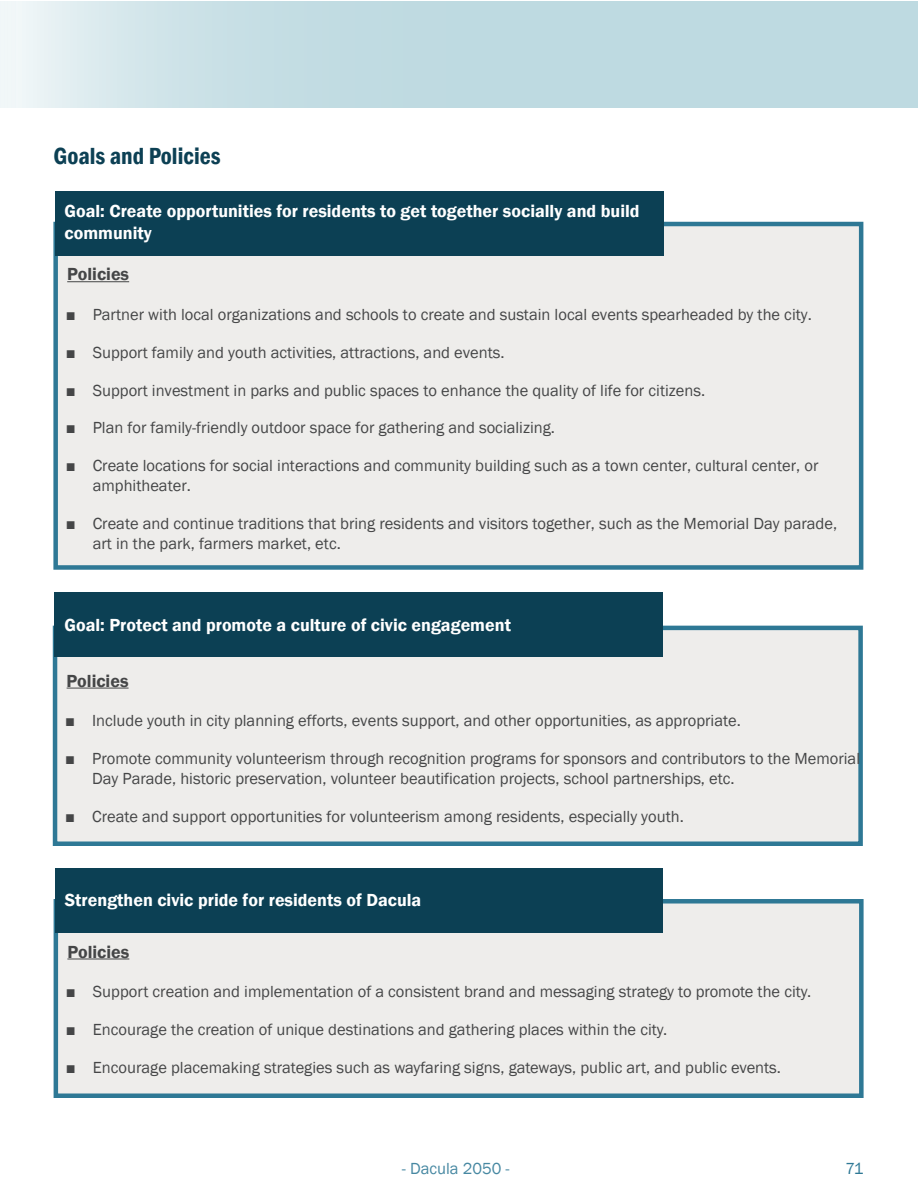
<style>
.page{position:relative;width:918px;height:1188px;background:#fff}
.page>*{position:absolute;margin:0;border:0;box-sizing:border-box;transform-origin:0 0}
.Sub-Heading{font:600 condensed 24px "Franklin Gothic";color:#0c4054}
.Body_Text{font:600 18px/21.6px "Franklin Gothic";color:#fff}
.Body_Text-2{font:600 18px "Franklin Gothic";color:#454647}
.t1{font:16.5px/19.8px "Franklin Gothic";color:#454647}
.t2{font:16.5px "Franklin Gothic";color:#4788a2}
.t3{font:16.5px "Franklin Gothic";color:#2e7895}
.s1{font-weight:800}
</style>
<div class="page">
<svg style="left:0;top:1px;width:918px;height:107px;background:#c6dee4"></svg>
<div style="left:53px;top:222px;width:810px;height:348px;background:#eeedeb;border:4px solid #2e7895"></div>
<div style="left:55px;top:191px;width:608px;height:65px;background:#0c4054"></div>
<div style="left:53px;top:626px;width:810px;height:220px;background:#eeedeb;border:4px solid #2e7895"></div>
<hr style="left:67px;top:281px;width:62px;height:1px;background:#454647">
<hr style="left:67px;top:688px;width:62px;height:1px;background:#454647">
<div style="left:55px;top:592px;width:608px;height:65px;background:#0c4054"></div>
<div style="left:54px;top:899px;width:810px;height:199px;background:#eeedeb;border:4px solid #2e7895"></div>
<div style="left:55px;top:868px;width:608px;height:65px;background:#0c4054"></div>
<hr style="left:67px;top:959px;width:62px;height:1px;background:#454647">
<p class="Sub-Heading" style="left:53px;top:140px;width:169px">Goals and Policies</p>
<p class="Body_Text" style="left:65px;top:201px;width:577px">Goal: Create opportunities for residents to get together socially and build community</p>
<p class="Body_Text-2" style="left:67px;top:263px;width:63px">Policies</p>
<p class="t1" style="left:66px;top:305px;width:748px"><span class="s1">■</span> Partner with local organizations and schools to create and sustain local events spearheaded by the city.</p>
<p class="t1" style="left:66px;top:343px;width:441px"><span class="s1">■</span> Support family and youth activities, attractions, and events.</p>
<p class="t1" style="left:66px;top:381px;width:641px"><span class="s1">■</span> Support investment in parks and public spaces to enhance the quality of life for citizens.</p>
<p class="t1" style="left:66px;top:418px;width:491px"><span class="s1">■</span> Plan for family-friendly outdoor space for gathering and socializing.</p>
<p class="t1" style="left:93px;top:456px;width:727px;text-indent:-27px"><span class="s1">■</span> Create locations for social interactions and community building such as a town center, cultural center, or amphitheater.</p>
<p class="t1" style="left:93px;top:514px;width:746px;text-indent:-27px"><span class="s1">■</span> Create and continue traditions that bring residents and visitors together, such as the Memorial Day parade, art in the park, farmers market, etc.</p>
<p class="Body_Text" style="left:65px;top:614px;width:448px">Goal: Protect and promote a culture of civic engagement</p>
<p class="Body_Text-2" style="left:67px;top:670px;width:63px">Policies</p>
<p class="t1" style="left:65px;top:711px;width:677px"><span class="s1">■</span> Include youth in city planning efforts, events support, and other opportunities, as appropriate.</p>
<p class="t1" style="left:92px;top:749px;width:770px;text-indent:-27px"><span class="s1">■</span> Promote community volunteerism through recognition programs for sponsors and contributors to the Memorial<br>Day Parade, historic preservation, volunteer beautification projects, school partnerships, etc.</p>
<p class="t1" style="left:65px;top:807px;width:620px"><span class="s1">■</span> Create and support opportunities for volunteerism among residents, especially youth.</p>
<p class="Body_Text" style="left:65px;top:890px;width:358px">Strengthen civic pride for residents of Dacula</p>
<p class="Body_Text-2" style="left:67px;top:941px;width:63px">Policies</p>
<p class="t1" style="left:66px;top:982px;width:747px"><span class="s1">■</span> Support creation and implementation of a consistent brand and messaging strategy to promote the city.</p>
<p class="t1" style="left:66px;top:1020px;width:603px"><span class="s1">■</span> Encourage the creation of unique destinations and gathering places within the city.</p>
<p class="t1" style="left:66px;top:1058px;width:717px"><span class="s1">■</span> Encourage placemaking strategies such as wayfaring signs, gateways, public art, and public events.</p>
<p class="t2" style="left:402px;top:1159px;width:109px">- Dacula 2050 -</p>
<p class="t3" style="left:846px;top:1159px;width:19px">71</p>
</div>
